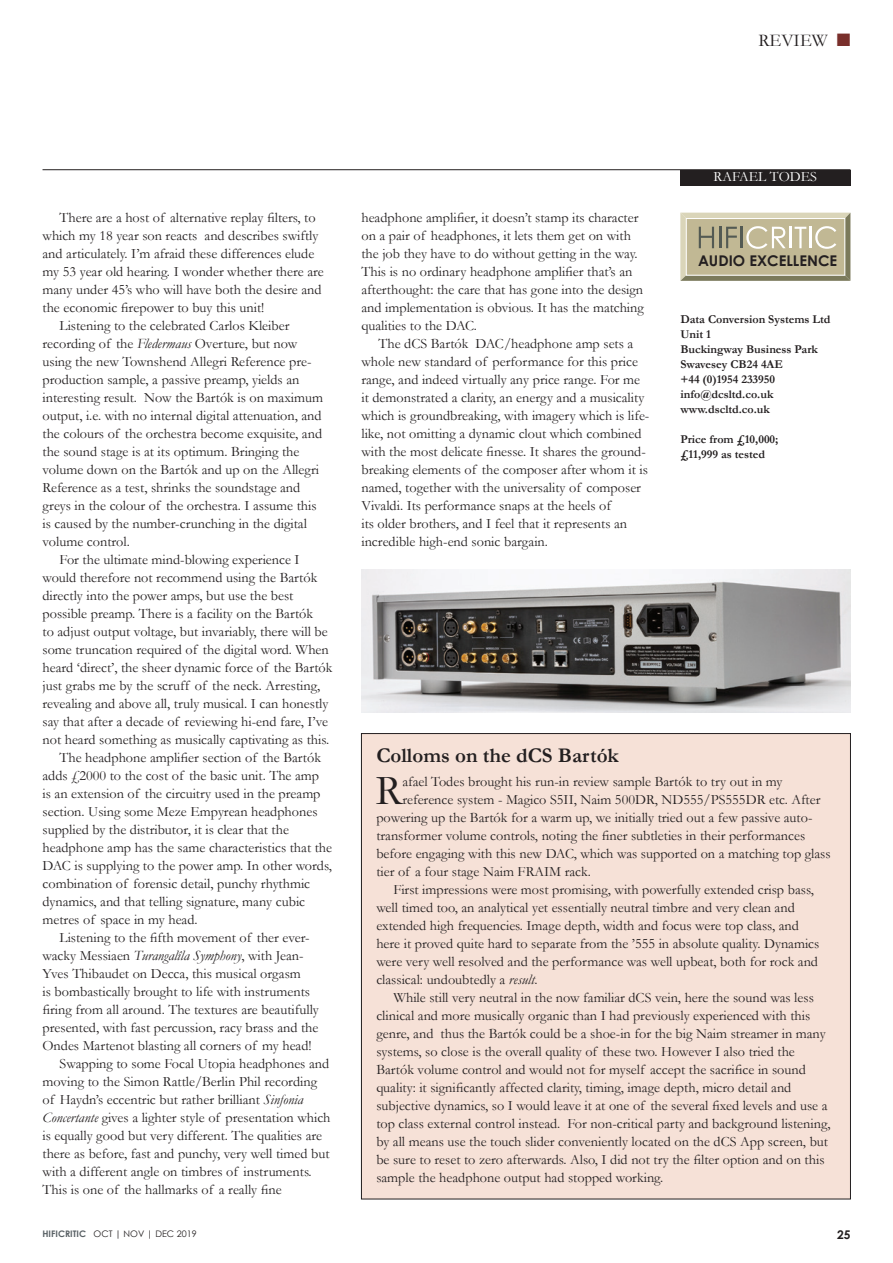
<style>
.page{position:relative;width:893px;height:1263px;background:#fff}
.page>*{position:absolute;margin:0;border:0;box-sizing:border-box;transform-origin:0 0}
.Body_text_AGP{font:43.05px "Garamond";color:#231f20}
.Body_text_AGP-2{font:700 21px "Garamond";color:#231f20}
.heading_3{font:18px "Garamond";color:#231f20}
.t1{font:700 14.7px "Century Gothic";color:#231f20}
.Body_text_AGP-3{font:14.25px/18px "Garamond";color:#231f20}
.t2{font:14.25px "Garamond";color:#fff}
.Body_text_AGP-4{font:700 12px "Garamond";color:#231f20}
.t3{font:700 12px "Century Gothic";color:#231f20}
.t4{font:9px "Century Gothic";color:#231f20}
.s1{color:#792f2b}
.s2{font-style:italic}
.s3{font-weight:700;color:#586064}
</style>
<div class="page">
<div style="left:361px;top:733px;width:489px;height:466px;background:#f6e1d7"></div>
<hr style="left:43px;top:169px;width:807px;height:1px;background:#231f20">
<div style="left:680px;top:170px;width:170px;height:15px;background:#231f20"></div>
<svg style="left:680px;top:213px;width:170px;height:68px;background:#bfb89a"></svg>
<img style="left:361px;top:570px;width:489px;height:142px">
<p class="heading_3" style="left:758px;top:30px;width:94px">REVIEW <span class="s1">■</span></p>
<p class="Body_text_AGP-3" style="left:43px;top:208px;width:283px;text-indent:17px">There are a host of alternative replay filters, to which my 18 year son reacts and describes swiftly and articulately. I’m afraid these differences elude my 53 year old hearing. I wonder whether there are many under 45’s who will have both the desire and the economic firepower to buy this unit!</p>
<p class="Body_text_AGP-3" style="left:43px;top:316px;width:282px;text-indent:17px">Listening to the celebrated Carlos Kleiber recording of the <span class="s2">Fledermaus</span> Overture, but now using the new Townshend Allegri Reference pre&shy;production sample, a passive preamp, yields an interesting result. Now the Bartók is on maximum output, i.e. with no internal digital attenuation, and the colours of the orchestra become exquisite, and the sound stage is at its optimum. Bringing the volume down on the Bartók and up on the Allegri Reference as a test, shrinks the soundstage and greys in the colour of the orchestra. I assume this is caused by the number-crunching in the digital volume control.</p>
<p class="Body_text_AGP-3" style="left:43px;top:550px;width:291px;text-indent:17px">For the ultimate mind-blowing experience I would therefore not recommend using the Bartók directly into the power amps, but use the best possible preamp. There is a facility on the Bartók<br>to adjust output voltage, but invariably, there will be some truncation required of the digital word. When heard ‘direct’, the sheer dynamic force of the Bartók just grabs me by the scruff of the neck. Arresting, revealing and above all, truly musical. I can honestly say that after a decade of reviewing hi-end fare, I’ve not heard something as musically captivating as this.</p>
<p class="Body_text_AGP-3" style="left:43px;top:748px;width:291px;text-indent:17px">The headphone amplifier section of the Bartók adds £2000 to the cost of the basic unit. The amp<br>is an extension of the circuitry used in the preamp section. Using some Meze Empyrean headphones supplied by the distributor, it is clear that the headphone amp has the same characteristics that the DAC is supplying to the power amp. In other words, combination of forensic detail, punchy rhythmic dynamics, and that telling signature, many cubic metres of space in my head.</p>
<p class="Body_text_AGP-3" style="left:43px;top:928px;width:278px;text-indent:17px">Listening to the fifth movement of ther ever&shy;wacky Messiaen <span class="s2">Turangalîla Symphony</span>, with Jean-Yves Thibaudet on Decca, this musical orgasm<br>is bombastically brought to life with instruments firing from all around. The textures are beautifully presented, with fast percussion, racy brass and the Ondes Martenot blasting all corners of my head!</p>
<p class="Body_text_AGP-3" style="left:43px;top:1054px;width:289px;text-indent:17px">Swapping to some Focal Utopia headphones and moving to the Simon Rattle/Berlin Phil recording of Haydn’s eccentric but rather brilliant <span class="s2">Sinfonia Concertante</span> gives a lighter style of presentation which is equally good but very different. The qualities are there as before, fast and punchy, very well timed but with a different angle on timbres of instruments.<br>This is one of the hallmarks of a really fine</p>
<p class="Body_text_AGP-3" style="left:361px;top:208px;width:284px">headphone amplifier, it doesn’t stamp its character on a pair of headphones, it lets them get on with the job they have to do without getting in the way.<br>This is no ordinary headphone amplifier that’s an afterthought: the care that has gone into the design and implementation is obvious. It has the matching qualities to the DAC.</p>
<p class="Body_text_AGP-3" style="left:361px;top:334px;width:289px;text-indent:17px">The dCS Bartók DAC/headphone amp sets a whole new standard of performance for this price range, and indeed virtually any price range. For me it demonstrated a clarity, an energy and a musicality which is groundbreaking, with imagery which is life&shy;like, not omitting a dynamic clout which combined with the most delicate finesse. It shares the ground&shy;breaking elements of the composer after whom it is named, together with the universality of composer Vivaldi. Its performance snaps at the heels of<br>its older brothers, and I feel that it represents an incredible high-end sonic bargain.</p>
<p class="t2" style="left:713px;top:168px;width:105px">RAFAEL TODES</p>
<p class="t1" style="left:698px;top:252px;width:141px">AUDIO EXCELLENCE</p>
<p class="Body_text_AGP-4" style="left:680px;top:312px;width:152px">Data Conversion Systems Ltd</p>
<p class="Body_text_AGP-4" style="left:680px;top:327px;width:32px">Unit 1</p>
<p class="Body_text_AGP-4" style="left:680px;top:342px;width:139px">Buckingway Business Park</p>
<p class="Body_text_AGP-4" style="left:680px;top:357px;width:104px">Swavesey CB24 4AE</p>
<p class="Body_text_AGP-4" style="left:680px;top:372px;width:96px">+44 (0)1954 233950</p>
<p class="Body_text_AGP-4" style="left:680px;top:387px;width:94px">info@dcsltd.co.uk</p>
<p class="Body_text_AGP-4" style="left:680px;top:402px;width:91px">www.dscltd.co.uk</p>
<p class="Body_text_AGP-4" style="left:680px;top:432px;width:100px">Price from £10,000;</p>
<p class="Body_text_AGP-4" style="left:680px;top:447px;width:86px">£11,999 as tested</p>
<p class="Body_text_AGP-2" style="left:376px;top:743px;width:244px">Colloms on the dCS Bartók</p>
<p class="Body_text_AGP" style="left:375px;top:765px;width:28px">R</p>
<p class="Body_text_AGP-3" style="left:402px;top:772px;width:382px">afael Todes brought his run-in review sample Bartók to try out in my</p>
<p class="Body_text_AGP-3" style="left:402px;top:790px;width:420px">reference system - Magico S5II, Naim 500DR, ND555/PS555DR etc. After</p>
<p class="Body_text_AGP-3" style="left:376px;top:808px;width:438px">powering up the Bartók for a warm up, we initially tried out a few passive auto-</p>
<p class="Body_text_AGP-3" style="left:376px;top:826px;width:430px">transformer volume controls, noting the finer subtleties in their performances</p>
<p class="Body_text_AGP-3" style="left:376px;top:844px;width:456px">before engaging with this new DAC, which was supported on a matching top glass</p>
<p class="Body_text_AGP-3" style="left:376px;top:862px;width:216px">tier of a four stage Naim FRAIM rack.</p>
<p class="Body_text_AGP-3" style="left:376px;top:880px;width:445px;text-indent:17px">First impressions were most promising, with powerfully extended crisp bass, well timed too, an analytical yet essentially neutral timbre and very clean and extended high frequencies. Image depth, width and focus were top class, and here it proved quite hard to separate from the ’555 in absolute quality. Dynamics were very well resolved and the performance was well upbeat, both for rock and classical: undoubtedly a <span class="s2">result</span>.</p>
<p class="Body_text_AGP-3" style="left:376px;top:988px;width:456px;text-indent:17px">While still very neutral in the now familiar dCS vein, here the sound was less clinical and more musically organic than I had previously experienced with this genre, and thus the Bartók could be a shoe-in for the big Naim streamer in many systems, so close is the overall quality of these two. However I also tried the Bartók volume control and would not for myself accept the sacrifice in sound quality: it significantly affected clarity, timing, image depth, micro detail and subjective dynamics, so I would leave it at one of the several fixed levels and use a top class external control instead. For non-critical party and background listening, by all means use the touch slider conveniently located on the dCS App screen, but be sure to reset to zero afterwards. Also, I did not try the filter option and on this sample the headphone output had stopped working.</p>
<p class="t4" style="left:43px;top:1228px;width:156px"><span class="s3">HIFICRITIC</span> OCT | NOV | DEC 2019</p>
<p class="t3" style="left:837px;top:1227px;width:15px">25</p>
</div>
